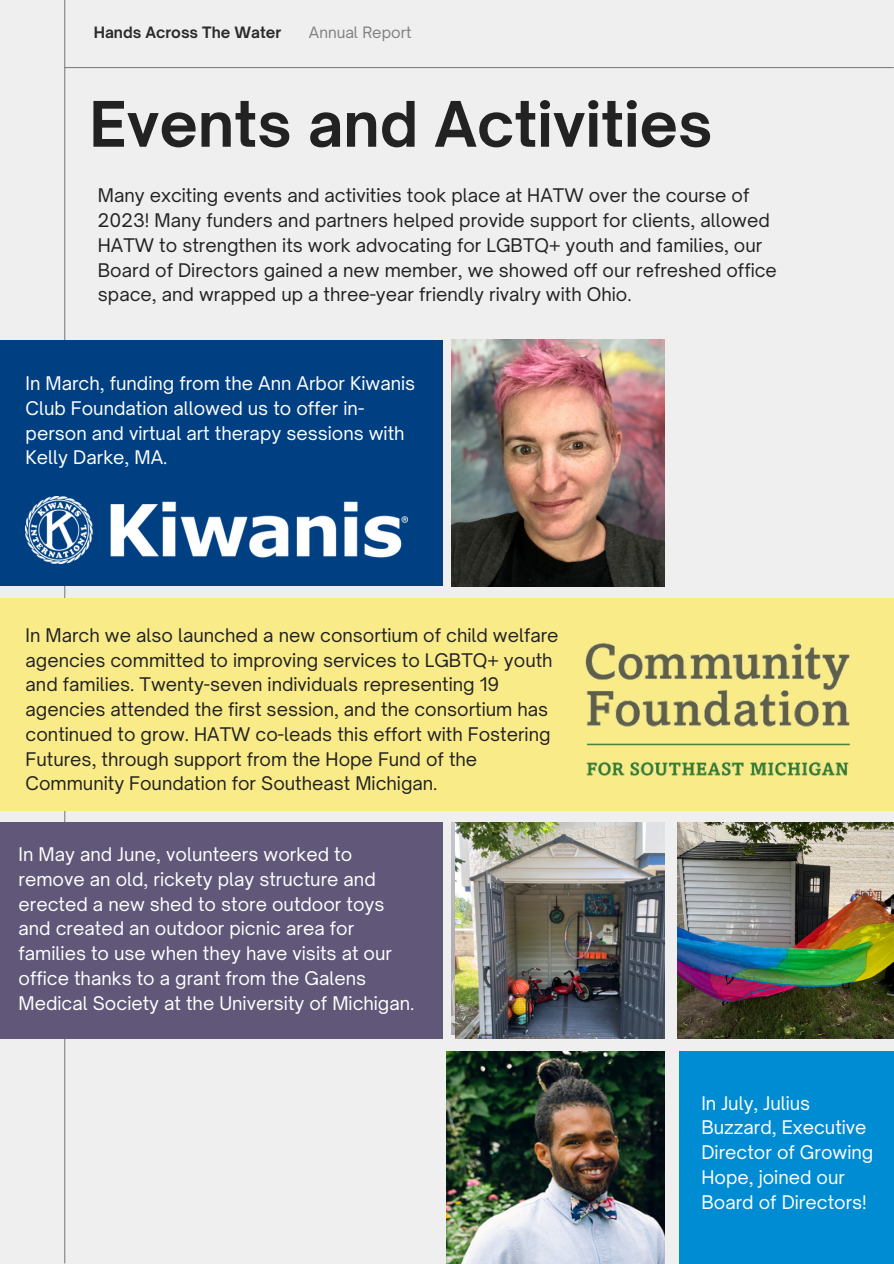
<style>
.page{position:relative;width:894px;height:1264px;background:#fff}
.page>*{position:absolute;margin:0;border:0;box-sizing:border-box;transform-origin:0 0}
.t1{font:700 60px "Open Sauce One";color:#222}
.t2{font:18px/24.8px "Open Sauce One";color:#222}
.t3{font:18px/24.8px "Open Sauce One";color:#fff}
.t4{font:700 15px "Open Sauce One";color:#2b2b2b}
.t5{font:15px "Open Sauce One";color:#808080}
</style>
<div class="page">
<div style="left:0;top:0;width:893px;height:1263px;background:#efefef"></div>
<hr style="left:64px;top:0;width:1px;height:1263px;background:#808080">
<div style="left:0;top:822px;width:442px;height:217px;background:#605779"></div>
<hr style="left:64px;top:67px;width:829px;height:1px;background:#808080">
<div style="left:678px;top:1051px;width:215px;height:212px;background:#008cd3"></div>
<div style="left:0;top:598px;width:893px;height:212px;background:#faeb89"></div>
<div style="left:0;top:340px;width:442px;height:245px;background:#004082"></div>
<img style="left:585px;top:643px;width:266px;height:133px">
<img style="left:26px;top:496px;width:381px;height:68px">
<img style="left:451px;top:340px;width:213px;height:246px">
<img style="left:456px;top:822px;width:208px;height:216px">
<img style="left:677px;top:822px;width:216px;height:216px">
<img style="left:446px;top:1051px;width:218px;height:212px">
<p class="t4" style="left:94px;top:23px;width:189px">Hands Across The Water</p>
<h3 class="t5" style="left:309px;top:23px;width:104px">Annual Report</h3>
<p class="t1" style="left:89px;top:87px;width:624px">Events and Activities</p>
<p class="t2" style="left:98px;top:183px;width:680px">Many exciting events and activities took place at HATW over the course of 2023! Many funders and partners helped provide support for clients, allowed HATW to strengthen its work advocating for LGBTQ+ youth and families, our Board of Directors gained a new member, we showed off our refreshed office space, and wrapped up a three-year friendly rivalry with Ohio.</p>
<h1 class="t3" style="left:26px;top:371px;width:391px">In March, funding from the Ann Arbor Kiwanis Club Foundation allowed us to offer in&shy;person and virtual art therapy sessions with Kelly Darke, MA.</h1>
<p class="t2" style="left:26px;top:622px;width:534px">In March we also launched a new consortium of child welfare agencies committed to improving services to LGBTQ+ youth and families. Twenty-seven individuals representing 19 agencies attended the first session, and the consortium has continued to grow. HATW co-leads this effort with Fostering Futures, through support from the Hope Fund of the Community Foundation for Southeast Michigan.</p>
<p class="t3" style="left:19px;top:841px;width:397px">In May and June, volunteers worked to remove an old, rickety play structure and erected a new shed to store outdoor toys and created an outdoor picnic area for families to use when they have visits at our office thanks to a grant from the Galens Medical Society at the University of Michigan.</p>
<h2 class="t3" style="left:701px;top:1090px;width:173px">In July, Julius<br>Buzzard, Executive<br>Director of Growing<br>Hope, joined our<br>Board of Directors!</h2>
</div>
